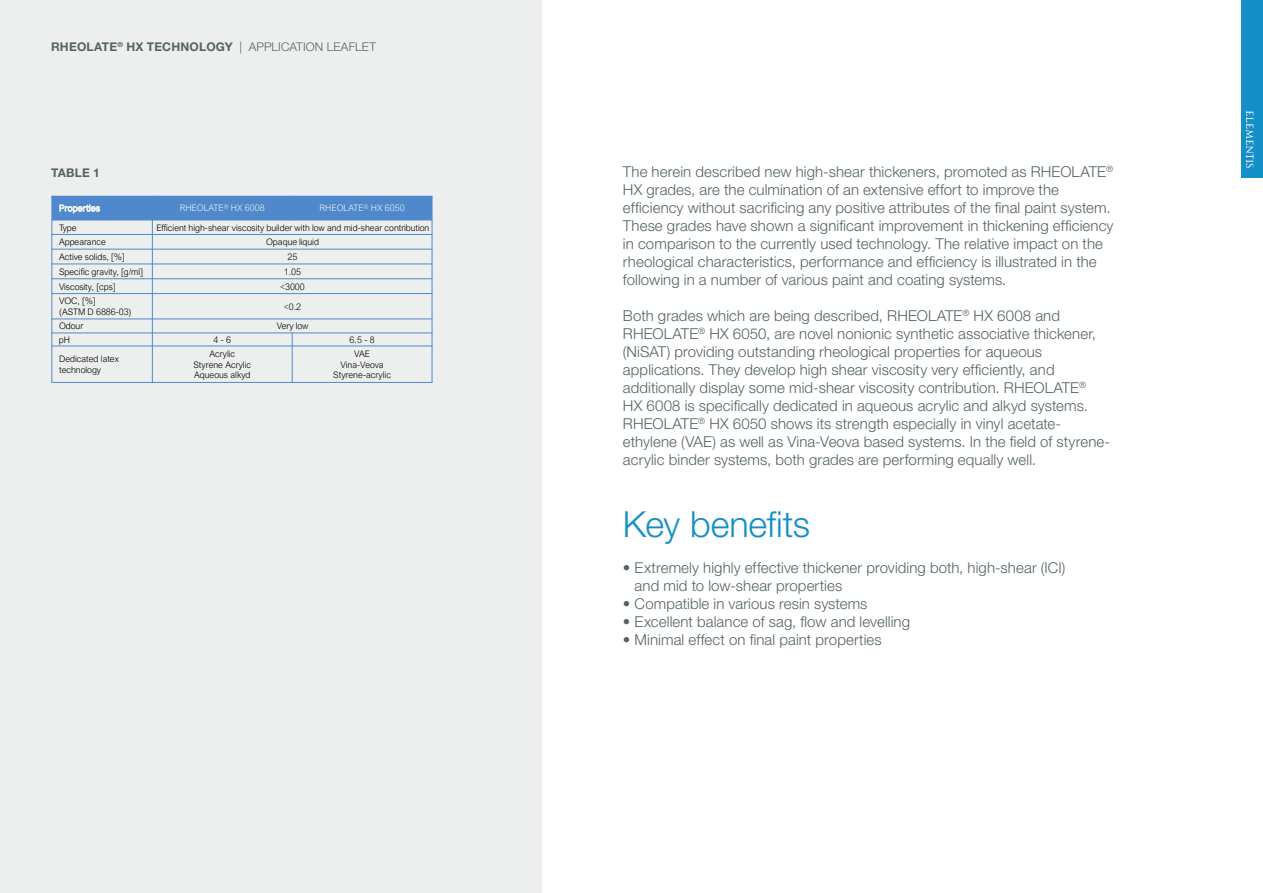
<style>
.page{position:relative;width:1263px;height:893px;background:#fff}
.page>*{position:absolute;margin:0;border:0;box-sizing:border-box;transform-origin:0 0}
.t1{font:300 36px "Helvetica Neue LT Std";letter-spacing:-.01em;color:#158fc7}
.t2{font:300 15px/18px "Helvetica Neue LT Std";letter-spacing:.005em;color:#556364}
.t3{font:700 12px "Helvetica Neue LT Std";letter-spacing:.015em;color:#556364}
.t4{font:300 9px/10.8px "Arial Nova";color:#000}
.t5{font:300 9px "Arial Nova";color:#fff}
.t6{font:300 8.7px "Arial Nova";letter-spacing:.02em;color:#fff}
.s1{font-weight:300}
</style>
<div class="page">
<div style="left:0;top:0;width:542px;height:893px;background:#edefee"></div>
<div style="left:1242px;top:0;width:21px;height:177px;background:#158fc7"></div>
<div style="left:52px;top:196px;width:100px;height:24px;background:#4f88cb"></div>
<div style="left:152px;top:196px;width:140px;height:24px;background:#4f88cb"></div>
<div style="left:292px;top:196px;width:140px;height:24px;background:#4f88cb"></div>
<hr style="left:152px;top:196px;width:1px;height:187px;background:#5692da">
<hr style="left:292px;top:333px;width:1px;height:50px;background:#5692da">
<hr style="left:52px;top:220px;width:380px;height:1px;background:#5692da">
<hr style="left:52px;top:234px;width:380px;height:1px;background:#5692da">
<hr style="left:52px;top:249px;width:380px;height:1px;background:#5692da">
<hr style="left:52px;top:264px;width:380px;height:1px;background:#5692da">
<hr style="left:52px;top:278px;width:380px;height:1px;background:#5692da">
<hr style="left:52px;top:293px;width:380px;height:1px;background:#5692da">
<hr style="left:52px;top:319px;width:380px;height:1px;background:#5692da">
<hr style="left:52px;top:333px;width:380px;height:1px;background:#5692da">
<hr style="left:52px;top:346px;width:380px;height:1px;background:#5692da">
<hr style="left:52px;top:196px;width:1px;height:187px;background:#5692da">
<hr style="left:432px;top:196px;width:1px;height:187px;background:#5692da">
<hr style="left:52px;top:196px;width:380px;height:1px;background:#5692da">
<hr style="left:52px;top:382px;width:380px;height:1px;background:#5692da">
<svg style="left:1246px;top:111px;width:8px;height:57px"></svg>
<p class="t3" style="left:51px;top:39px;width:327px">RHEOLATE<sup>®</sup> HX TECHNOLOGY <span class="s1">| APPLICATION LEAFLET</span></p>
<p class="t3" style="left:51px;top:165px;width:50px">TABLE 1</p>
<p class="t6" style="left:59px;top:203px;width:42px">Properties</p>
<p class="t5" style="left:180px;top:203px;width:87px">RHEOLATE<sup>®</sup> HX 6008</p>
<p class="t5" style="left:320px;top:203px;width:87px">RHEOLATE<sup>®</sup> HX 6050</p>
<p class="t4" style="left:59px;top:222px;width:19px">Type</p>
<p class="t4" style="left:157px;top:222px;width:274px">Efficient high-shear viscosity builder with low and mid-shear contribution</p>
<p class="t4" style="left:59px;top:237px;width:48px">Appearance</p>
<p class="t4" style="left:266px;top:237px;width:54px">Opaque liquid</p>
<p class="t4" style="left:59px;top:251px;width:67px">Active solids, [%]</p>
<p class="t4" style="left:288px;top:251px;width:11px">25</p>
<p class="t4" style="left:59px;top:266px;width:85px">Specific gravity, [g/ml]</p>
<p class="t4" style="left:284px;top:266px;width:19px">1.05</p>
<p class="t4" style="left:59px;top:281px;width:58px">Viscosity, [cps]</p>
<p class="t4" style="left:280px;top:281px;width:26px">&lt;3000</p>
<p class="t4" style="left:59px;top:295px;width:74px">VOC, [%]<br>(ASTM D 6886-03)</p>
<p class="t4" style="left:284px;top:301px;width:19px">&lt;0.2</p>
<p class="t4" style="left:59px;top:321px;width:26px">Odour</p>
<p class="t4" style="left:277px;top:321px;width:33px">Very low</p>
<p class="t4" style="left:59px;top:334px;width:13px">pH</p>
<p class="t4" style="left:213px;top:334px;width:19px">4 - 6</p>
<p class="t4" style="left:350px;top:334px;width:27px">6.5 - 8</p>
<p class="t4" style="left:59px;top:353px;width:61px;line-height:11.2px">Dedicated latex technology</p>
<p class="t4" style="left:193px;top:348px;width:59px;text-align:center">Acrylic<br>Styrene Acrylic<br>Aqueous alkyd</p>
<p class="t4" style="left:333px;top:348px;width:59px;text-align:center">VAE<br>Vina-Veova<br>Styrene-acrylic</p>
<p class="t2" style="left:623px;top:162px;width:492px">The herein described new high-shear thickeners, promoted as RHEOLATE<sup>® </sup>HX grades, are the culmination of an extensive effort to improve the efficiency without sacrificing any positive attributes of the final paint system.<br>These grades have shown a significant improvement in thickening efficiency in comparison to the currently used technology. The relative impact on the rheological characteristics, performance and efficiency is illustrated in the following in a number of various paint and coating systems.</p>
<p class="t2" style="left:623px;top:306px;width:488px">Both grades which are being described, RHEOLATE<sup>®</sup> HX 6008 and RHEOLATE<sup>®</sup> HX 6050, are novel nonionic synthetic associative thickener, (NiSAT) providing outstanding rheological properties for aqueous applications. They develop high shear viscosity very efficiently, and additionally display some mid-shear viscosity contribution. RHEOLATE<sup>®<br></sup>HX 6008 is specifically dedicated in aqueous acrylic and alkyd systems.<br>RHEOLATE<sup>®</sup> HX 6050 shows its strength especially in vinyl acetate&shy;ethylene (VAE) as well as Vina-Veova based systems. In the field of styrene&shy;acrylic binder systems, both grades are performing equally well.</p>
<h1 class="t1" style="left:623px;top:502px;width:189px">Key benefits</h1>
<p class="t2" style="left:635px;top:558px;width:432px;text-indent:-12px">• Extremely highly effective thickener providing both, high-shear (ICI) and mid to low-shear properties</p>
<p class="t2" style="left:623px;top:594px;width:246px">• Compatible in various resin systems</p>
<p class="t2" style="left:623px;top:612px;width:288px">• Excellent balance of sag, flow and levelling</p>
<p class="t2" style="left:623px;top:630px;width:260px">• Minimal effect on final paint properties</p>
</div>
